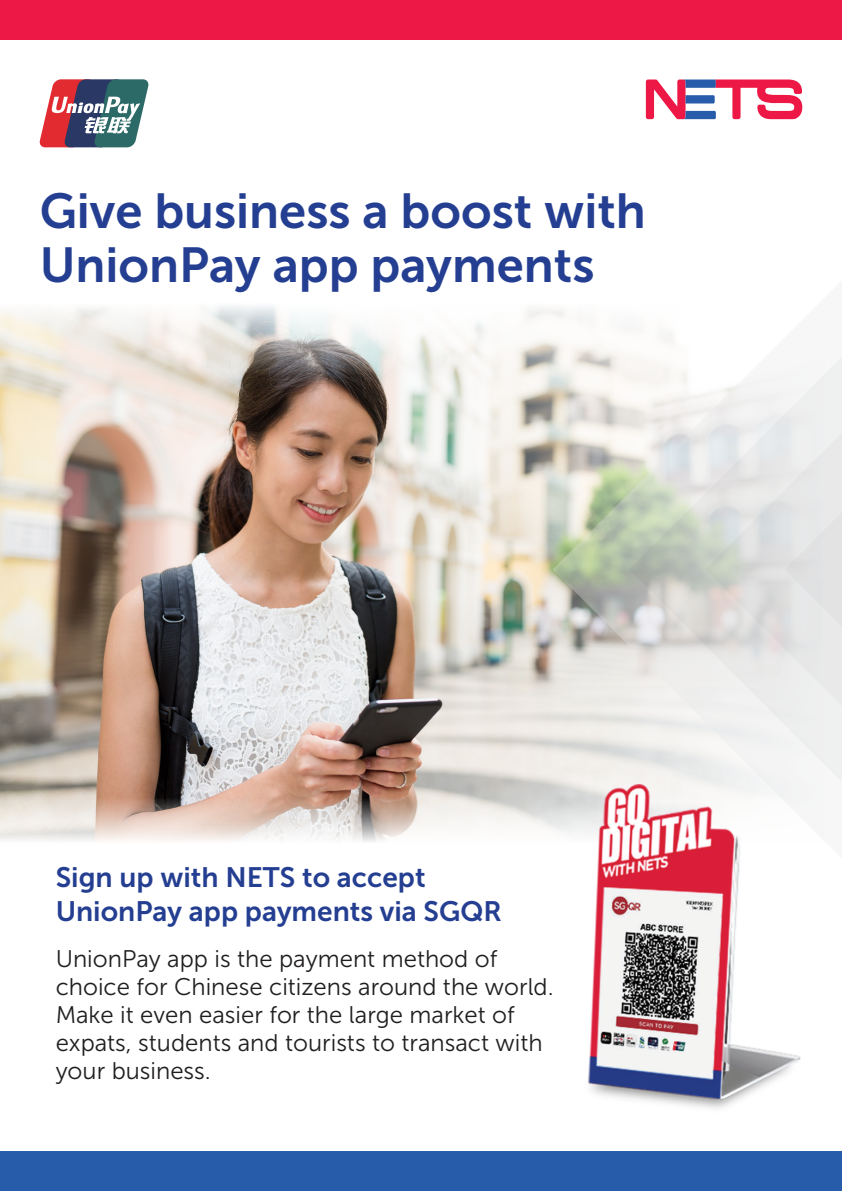
<style>
.page{position:relative;width:842px;height:1191px;background:#fff}
.page>*{position:absolute;margin:0;border:0;box-sizing:border-box;transform-origin:0 0}
.t1{font:49px/54.4px "Museo Sans 700";color:#243e91}
.t2{font:28px/33.6px "Museo Sans 700";color:#243e91}
.t3{font:24px/28px "Museo Sans 300";color:#211e1e}
</style>
<div class="page">
<div style="left:0;top:1151px;width:842px;height:40px;background:#275caa"></div>
<svg style="left:646px;top:79px;width:156px;height:40px"></svg>
<div style="left:0;top:0;width:842px;height:40px;background:#ed1845"></div>
<svg style="left:39px;top:79px;width:110px;height:68px"></svg>
<img style="left:0;top:387px;width:434px;height:402px">
<svg style="left:0;top:789px;width:434px;height:53px;background:#d9c8be"></svg>
<svg style="left:0;top:306px;width:434px;height:81px"></svg>
<svg style="left:434px;top:309px;width:119px;height:520px"></svg>
<img style="left:588px;top:861px;width:212px;height:248px">
<svg style="left:553px;top:310px;width:255px;height:551px"></svg>
<svg style="left:629px;top:353px;width:213px;height:432px;fill:#efefee"></svg>
<svg style="left:705px;top:429px;width:137px;height:280px;background:#e3e3e3"></svg>
<h1 class="t1" style="left:40px;top:183px;width:608px">Give business a boost with<br>UnionPay app payments</h1>
<p class="t2" style="left:56px;top:860px;width:448px">Sign up with NETS to accept<br>UnionPay app payments via SGQR</p>
<p class="t3" style="left:56px;top:944px;width:499px">UnionPay app is the payment method of choice for Chinese citizens around the world.<br>Make it even easier for the large market of expats, students and tourists to transact with your business.</p>
</div>
